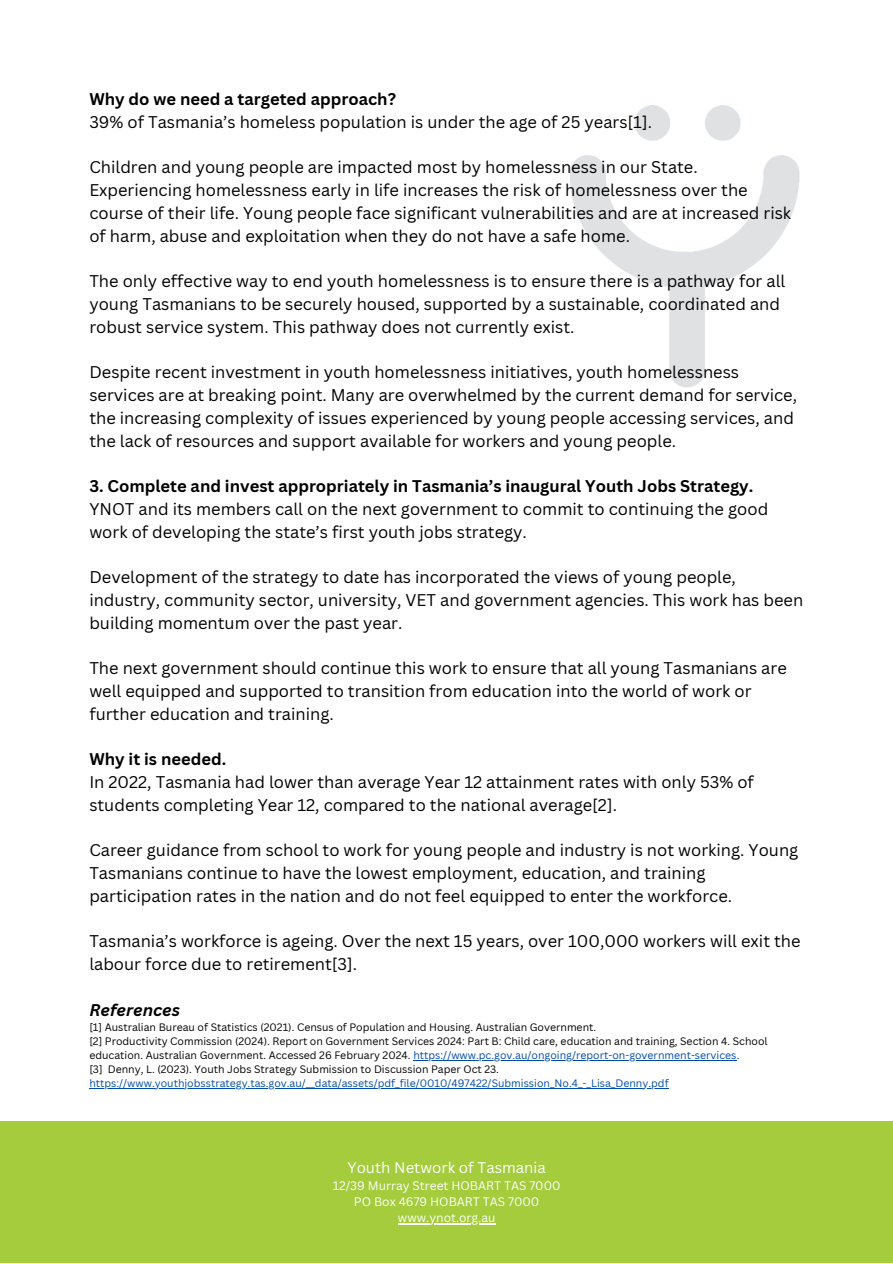
<style>
.page{position:relative;width:893px;height:1264px;background:#fff}
.page>*{position:absolute;margin:0;border:0;box-sizing:border-box;transform-origin:0 0}
.t1{font:16.5px/22.8px "Canva Sans";color:#000}
.t2{font:italic 700 16.5px "Canva Sans";color:#000}
.t3{font:15px "Canva Sans";color:#fff}
.t4{font:12px/16px "Canva Sans";color:#fff;text-align:center}
.t5{font:10.5px/14px "Canva Sans";color:#000}
.t6{font:10.5px "Canva Sans";color:#004aad}
.s1{font-weight:700}
.s2{color:#004aad}
</style>
<div class="page">
<img style="left:570px;top:105px;width:230px;height:283px">
<hr style="left:413px;top:1060px;width:323px;height:1px;background:#004aad">
<hr style="left:89px;top:1088px;width:580px;height:1px;background:#004aad">
<div style="left:0;top:1121px;width:892px;height:142px;background:#a4cc3c"></div>
<hr style="left:398px;top:1223px;width:97px;height:1px;background:#fff">
<h1 class="t1" style="left:89px;top:87px;width:564px"><span class="s1">Why do we need a targeted approach?<br></span>39% of Tasmania’s homeless population is under the age of 25 years[1].</h1>
<h1 class="t1" style="left:89px;top:156px;width:703px">Children and young people are impacted most by homelessness in our State.<br>Experiencing homelessness early in life increases the risk of homelessness over the course of their life. Young people face significant vulnerabilities and are at increased risk of harm, abuse and exploitation when they do not have a safe home.</h1>
<h1 class="t1" style="left:89px;top:269px;width:697px">The only effective way to end youth homelessness is to ensure there is a pathway for all young Tasmanians to be securely housed, supported by a sustainable, coordinated and robust service system. This pathway does not currently exist.</h1>
<h1 class="t1" style="left:89px;top:360px;width:709px">Despite recent investment in youth homelessness initiatives, youth homelessness services are at breaking point. Many are overwhelmed by the current demand for service, the increasing complexity of issues experienced by young people accessing services, and the lack of resources and support available for workers and young people.</h1>
<h1 class="t1" style="left:89px;top:474px;width:680px"><span class="s1">3. Complete and invest appropriately in Tasmania’s inaugural Youth Jobs Strategy.<br></span>YNOT and its members call on the next government to commit to continuing the good work of developing the state’s first youth jobs strategy.</h1>
<h1 class="t1" style="left:89px;top:565px;width:715px">Development of the strategy to date has incorporated the views of young people, industry, community sector, university, VET and government agencies. This work has been building momentum over the past year.</h1>
<h1 class="t1" style="left:89px;top:656px;width:699px">The next government should continue this work to ensure that all young Tasmanians are well equipped and supported to transition from education into the world of work or further education and training.</h1>
<h1 class="t1" style="left:89px;top:747px;width:666px"><span class="s1">Why it is needed.<br></span>In 2022, Tasmania had lower than average Year 12 attainment rates with only 53% of students completing Year 12, compared to the national average[2].</h1>
<h1 class="t1" style="left:89px;top:838px;width:710px">Career guidance from school to work for young people and industry is not working. Young<br>Tasmanians continue to have the lowest employment, education, and training participation rates in the nation and do not feel equipped to enter the workforce.</h1>
<h1 class="t1" style="left:89px;top:929px;width:712px">Tasmania’s workforce is ageing. Over the next 15 years, over 100,000 workers will exit the labour force due to retirement[3].</h1>
<p class="t2" style="left:89px;top:998px;width:92px">References</p>
<p class="t5" style="left:89px;top:1020px;width:508px">[1] Australian Bureau of Statistics (2021). Census of Population and Housing. Australian Government.</p>
<p class="t5" style="left:89px;top:1034px;width:679px">[2] Productivity Commission (2024). Report on Government Services 2024: Part B: Child care, education and training, Section 4. School education. Australian Government. Accessed 26 February 2024. <span class="s2">https://www.pc.gov.au/ongoing/report-on-government-services.</span></p>
<p class="t5" style="left:89px;top:1062px;width:15px">[3]</p>
<p class="t5" style="left:108px;top:1062px;width:393px">Denny, L. (2023). Youth Jobs Strategy Submission to Discussion Paper Oct 23.</p>
<p class="t6" style="left:89px;top:1076px;width:581px">https://www.youthjobsstrategy.tas.gov.au/__data/assets/pdf_file/0010/497422/Submission_No.4_-_Lisa_Denny.pdf</p>
<h2 class="t3" style="left:347px;top:1157px;width:200px">Youth Network of Tasmania</h2>
<h2 class="t4" style="left:332px;top:1177px;width:229px">12/39 Murray Street HOBART TAS 7000<br>PO Box 4679 HOBART TAS 7000 www.ynot.org.au</h2>
</div>
